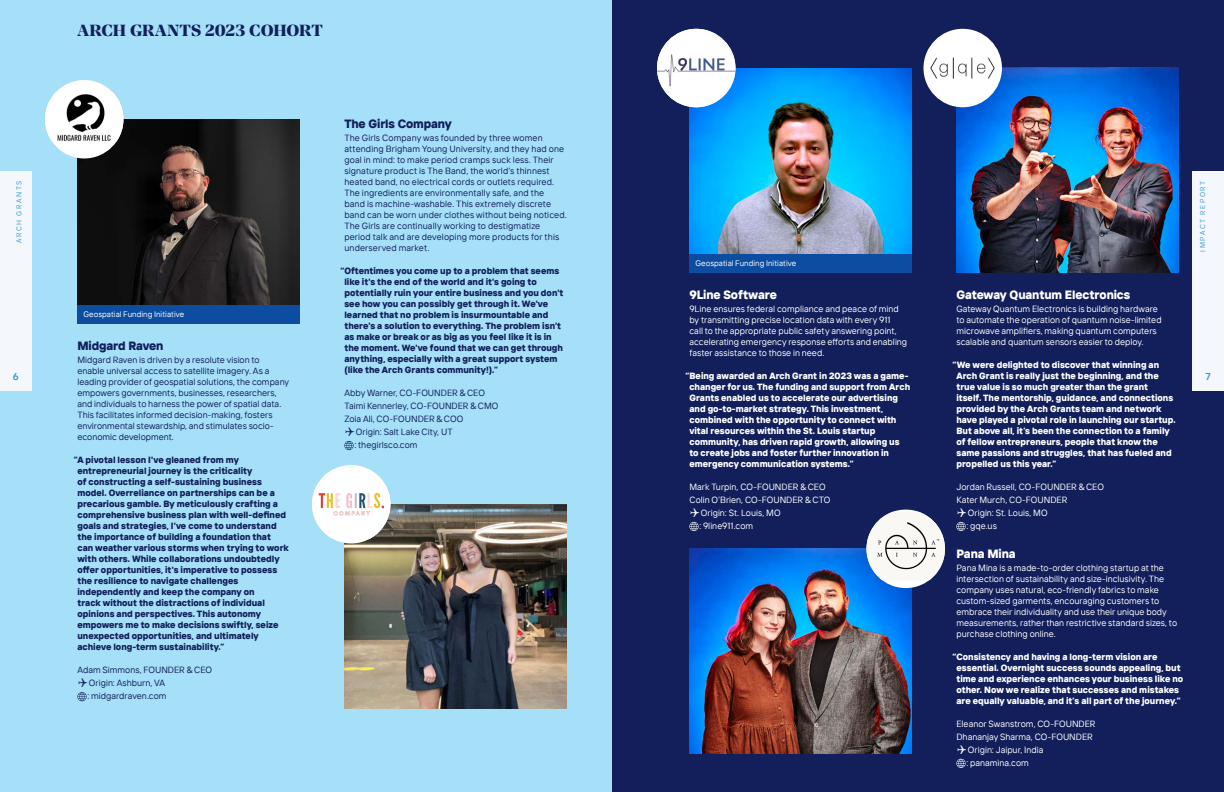
<style>
.page{position:relative;width:1224px;height:792px;background:#fff}
.page>*{position:absolute;margin:0;border:0;box-sizing:border-box;transform-origin:0 0}
.t1{font:800 16.1px "Manier";letter-spacing:-.005em;color:#121f5b}
.t2{font:800 12px "TT Interphases";letter-spacing:-.01em;color:#fff}
.t3{font:800 12px "TT Interphases";letter-spacing:-.01em;color:#121f5b}
.t4{font:600 10px "TT Interphases";color:#359bd6}
.t5{font:800 9px/11px "TT Interphases";color:#121f5b}
.t6{font:9px/11px "TT Interphases";letter-spacing:.005em;color:#121f5b}
.t7{font:800 9px/11px "TT Interphases";color:#fff}
.t8{font:9px/11px "TT Interphases";color:#fff}
.t9{font:8px "TT Interphases";letter-spacing:.005em;color:#fff}
.t10{font:7px "TT Interphases";letter-spacing:.22em;color:#359bd6}
</style>
<div class="page">
<div style="left:0;top:0;width:612px;height:792px;background:#a5dff8"></div>
<div style="left:612px;top:0;width:612px;height:792px;background:#121f5b"></div>
<img style="left:77px;top:119px;width:223px;height:186px">
<div style="left:45px;top:80px;width:78px;height:78px;background:#fff;border-radius:50%"></div>
<img style="left:45px;top:92px;width:78px;height:50px">
<img style="left:689px;top:68px;width:223px;height:186px">
<img style="left:657px;top:29px;width:78px;height:78px;border-radius:39px">
<img style="left:689px;top:549px;width:223px;height:204px">
<div style="left:867px;top:510px;width:78px;height:78px;background:#fff;border-radius:50%"></div>
<img style="left:866px;top:512px;width:79px;height:68px">
<img style="left:956px;top:68px;width:223px;height:204px">
<div style="left:923px;top:29px;width:79px;height:78px;background:#fff;border-radius:50%"></div>
<img style="left:930px;top:57px;width:65px;height:22px">
<div style="left:689px;top:254px;width:223px;height:18px;background:#0d4da1"></div>
<div style="left:77px;top:305px;width:223px;height:18px;background:#0d4da1"></div>
<img style="left:344px;top:504px;width:223px;height:204px">
<div style="left:312px;top:465px;width:78px;height:78px;background:#fff;border-radius:50%"></div>
<img style="left:312px;top:470px;width:78px;height:69px">
<div style="left:1192px;top:171px;width:32px;height:220px;background:#f4f8fc"></div>
<div style="left:0;top:171px;width:31px;height:220px;background:#f4f8fc"></div>
<svg style="left:77px;top:692px;width:10px;height:9px"></svg>
<svg style="left:956px;top:758px;width:10px;height:10px"></svg>
<svg style="left:689px;top:521px;width:10px;height:10px"></svg>
<svg style="left:344px;top:441px;width:10px;height:9px"></svg>
<svg style="left:956px;top:521px;width:10px;height:10px"></svg>
<p class="t10" style="left:15px;top:243px;width:64px;rotate:-90deg">ARCH GRANTS</p>
<p class="t4" style="left:13px;top:370px;width:8px">6</p>
<p class="t1" style="left:77px;top:21px;width:247px">ARCH GRANTS 2023 COHORT</p>
<p class="t9" style="left:83px;top:310px;width:102px">Geospatial Funding Initiative</p>
<p class="t3" style="left:77px;top:338px;width:88px">Midgard Raven</p>
<p class="t6" style="left:77px;top:354px;width:213px">Midgard Raven is driven by a resolute vision to enable universal access to satellite imagery. As a leading provider of geospatial solutions, the company empowers governments, businesses, researchers, and individuals to harness the power of spatial data.<br>This facilitates informed decision-making, fosters environmental stewardship, and stimulates socio&shy;economic development.</p>
<p class="t5" style="left:77px;top:454px;width:213px;text-indent:-4px">“A pivotal lesson I've gleaned from my entrepreneurial journey is the criticality<br>of constructing a self-sustaining business model. Overreliance on partnerships can be a precarious gamble. By meticulously crafting a comprehensive business plan with well-defined goals and strategies, I've come to understand the importance of building a foundation that can weather various storms when trying to work with others. While collaborations undoubtedly offer opportunities, it's imperative to possess the resilience to navigate challenges independently and keep the company on<br>track without the distractions of individual opinions and perspectives. This autonomy empowers me to make decisions swiftly, seize unexpected opportunities, and ultimately achieve long-term sustainability.”</p>
<p class="t6" style="left:77px;top:664px;width:136px">Adam Simmons, FOUNDER &amp; CEO</p>
<p class="t6" style="left:89px;top:677px;width:78px">Origin: Ashburn, VA</p>
<p class="t6" style="left:87px;top:690px;width:81px">: midgardraven.com</p>
<p class="t3" style="left:344px;top:116px;width:109px">The Girls Company</p>
<p class="t6" style="left:344px;top:132px;width:224px">The Girls Company was founded by three women attending Brigham Young University, and they had one goal in mind: to make period cramps suck less. Their signature product is The Band, the world’s thinnest heated band, no electrical cords or outlets required.<br>The ingredients are environmentally safe, and the band is machine-washable. This extremely discrete band can be worn under clothes without being noticed.<br>The Girls are continually working to destigmatize period talk and are developing more products for this underserved market.</p>
<p class="t5" style="left:344px;top:265px;width:221px;text-indent:-4px">“Oftentimes you come up to a problem that seems like it's the end of the world and it's going to potentially ruin your entire business and you don't see how you can possibly get through it. We've learned that no problem is insurmountable and there's a solution to everything. The problem isn't as make or break or as big as you feel like it is in the moment. We've found that we can get through anything, especially with a great support system (like the Arch Grants community!).”</p>
<p class="t6" style="left:344px;top:387px;width:142px">Abby Warner, CO-FOUNDER &amp; CEO</p>
<p class="t6" style="left:344px;top:400px;width:156px">Taimi Kennerley, CO-FOUNDER &amp; CMO</p>
<p class="t6" style="left:344px;top:413px;width:120px">Zoia Ali, CO-FOUNDER &amp; COO</p>
<p class="t6" style="left:356px;top:426px;width:98px">Origin: Salt Lake City, UT</p>
<p class="t6" style="left:354px;top:439px;width:65px">: thegirlsco.com</p>
<p class="t9" style="left:695px;top:259px;width:102px">Geospatial Funding Initiative</p>
<p class="t2" style="left:689px;top:287px;width:89px">9Line Software</p>
<p class="t8" style="left:689px;top:303px;width:219px">9Line ensures federal compliance and peace of mind by transmitting precise location data with every 911<br>call to the appropriate public safety answering point, accelerating emergency response efforts and enabling faster assistance to those in need.</p>
<p class="t7" style="left:689px;top:370px;width:222px;text-indent:-4px">“Being awarded an Arch Grant in 2023 was a game&shy;changer for us. The funding and support from Arch Grants enabled us to accelerate our advertising and go-to-market strategy. This investment, combined with the opportunity to connect with vital resources within the St. Louis startup community, has driven rapid growth, allowing us to create jobs and foster further innovation in emergency communication systems.”</p>
<p class="t8" style="left:689px;top:481px;width:138px">Mark Turpin, CO-FOUNDER &amp; CEO</p>
<p class="t8" style="left:689px;top:494px;width:142px">Colin O’Brien, CO-FOUNDER &amp; CTO</p>
<p class="t8" style="left:701px;top:507px;width:81px">Origin: St. Louis, MO</p>
<p class="t8" style="left:699px;top:520px;width:55px">: 9line911.com</p>
<p class="t2" style="left:956px;top:287px;width:176px">Gateway Quantum Electronics</p>
<p class="t8" style="left:956px;top:303px;width:207px">Gateway Quantum Electronics is building hardware to automate the operation of quantum noise-limited microwave amplifiers, making quantum computers scalable and quantum sensors easier to deploy.</p>
<p class="t7" style="left:956px;top:359px;width:221px;text-indent:-4px">“We were delighted to discover that winning an Arch Grant is really just the beginning, and the true value is so much greater than the grant<br>itself. The mentorship, guidance, and connections provided by the Arch Grants team and network have played a pivotal role in launching our startup.<br>But above all, it’s been the connection to a family of fellow entrepreneurs, people that know the same passions and struggles, that has fueled and propelled us this year.”</p>
<p class="t8" style="left:956px;top:481px;width:149px">Jordan Russell, CO-FOUNDER &amp; CEO</p>
<p class="t8" style="left:956px;top:494px;width:112px">Kater Murch, CO-FOUNDER</p>
<p class="t8" style="left:968px;top:507px;width:81px">Origin: St. Louis, MO</p>
<p class="t8" style="left:966px;top:520px;width:32px">: gqe.us</p>
<p class="t2" style="left:956px;top:546px;width:61px">Pana Mina</p>
<p class="t8" style="left:956px;top:562px;width:222px">Pana Mina is a made-to-order clothing startup at the intersection of sustainability and size-inclusivity. The company uses natural, eco-friendly fabrics to make custom-sized garments, encouraging customers to embrace their individuality and use their unique body measurements, rather than restrictive standard sizes, to purchase clothing online.</p>
<p class="t7" style="left:956px;top:651px;width:228px;text-indent:-4px">“Consistency and having a long-term vision are essential. Overnight success sounds appealing, but time and experience enhances your business like no other. Now we realize that successes and mistakes are equally valuable, and it’s all part of the journey.”</p>
<p class="t8" style="left:956px;top:718px;width:141px">Eleanor Swanstrom, CO-FOUNDER</p>
<p class="t8" style="left:956px;top:731px;width:138px">Dhananjay Sharma, CO-FOUNDER</p>
<p class="t8" style="left:968px;top:744px;width:77px">Origin: Jaipur, India</p>
<p class="t8" style="left:966px;top:757px;width:64px">: panamina.com</p>
<p class="t10" style="left:1198px;top:252px;width:73px;rotate:-90deg">IMPACT REPORT</p>
<p class="t4" style="left:1206px;top:370px;width:7px">7</p>
</div>
